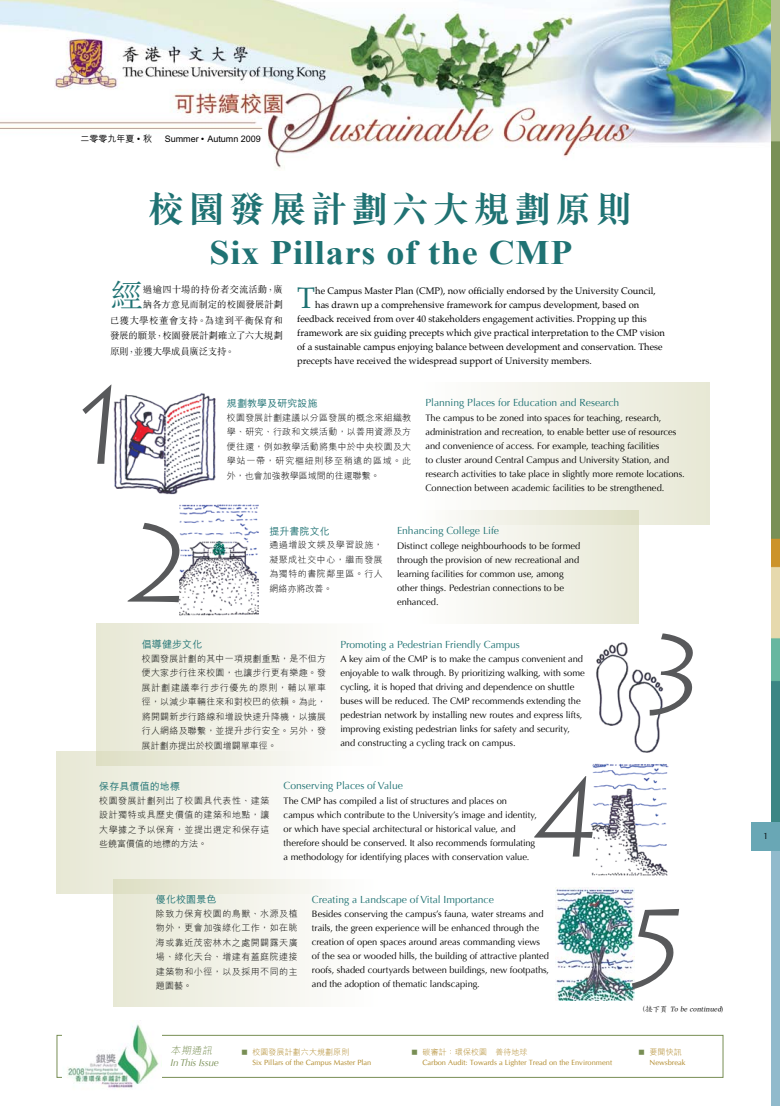
<style>
.page{position:relative;width:780px;height:1106px;background:#fff}
.page>*{position:absolute;margin:0;border:0;box-sizing:border-box;transform-origin:0 0}
.t1{font:300 110px/137.8px "Lithos Pro";color:#58595b;text-align:center}
.t2{font:700 37px "M Sung HK";letter-spacing:.1em;color:#1f7273}
.t3{font:700 34.2px "Times New Roman";letter-spacing:.025em;color:#1f7273;scale:1.05 1}
.t4{font:300 32.9px "M Sung HK";color:#1f7273}
.t5{font:29.4px "Palatino";color:#1f7273}
.t6{font:10.3px "Optima";color:#1f7273}
.t7{font:500 10px "M Hei HK";letter-spacing:.01em;color:#1f7273}
.t8{font:italic 10px "Optima";letter-spacing:-.025em;color:#788e54}
.t9{font:italic 300 10px "M Hei HK";color:#788e54}
.t10{font:300 9.5px "M Sung HK";letter-spacing:-.005em;color:#000}
.t11{font:300 9.5px "M Sung HK";letter-spacing:.035em;color:#000}
.t12{font:300 9.5px "M Sung HK";letter-spacing:-.035em;color:#000}
.t13{font:9.3px/14px "Optima";letter-spacing:-.005em;color:#000}
.t14{font:9.3px "Palatino";color:#000}
.t15{font:300 9px/14.5px "M Hei HK";letter-spacing:.055em;color:#000;text-align:justify}
.t16{font:500 9px "M Hei HK";color:#000}
.t17{font:9px "Optima";color:#000;scale:.95 1}
.t18{font:300 8px "M Hei HK";letter-spacing:.01em;color:#b08828}
.t19{font:italic 500 8px "M Kai HK";color:#000}
.t20{font:7.5px "CG Omega";color:#b08828}
.t21{font:300 3px "M Hei HK";color:#000}
.s1{font-weight:500;font-size:9px}
.s2{font-style:normal}
.s3{font-size:7px;color:#788e54}
</style>
<div class="page">
<img style="left:0;top:0;width:771px;height:169px">
<img style="left:771px;top:0;width:9px;height:1106px">
<div style="left:751px;top:822px;width:29px;height:28px;background:#69a7b5"></div>
<div style="left:96px;top:624px;width:485px;height:141px;background:linear-gradient(to right,#ebebdc,#fff)"></div>
<div style="left:227px;top:383px;width:482px;height:141px;background:linear-gradient(to right,#fff,#ebecdc)"></div>
<div style="left:269px;top:510px;width:369px;height:114px;background:linear-gradient(to right,#fff,#eaebdb)"></div>
<div style="left:57px;top:751px;width:482px;height:142px;background:linear-gradient(to right,#eaebda,#fff)"></div>
<div style="left:113px;top:879px;width:440px;height:127px;background:linear-gradient(to right,#eaebda,#fff)"></div>
<img style="left:113px;top:393px;width:103px;height:102px">
<img style="left:179px;top:502px;width:79px;height:114px">
<img style="left:596px;top:642px;width:68px;height:111px">
<div style="left:57px;top:1035px;width:666px;height:42px;border:1px solid #788e54"></div>
<img style="left:62px;top:1024px;width:100px;height:65px">
<img style="left:590px;top:763px;width:79px;height:113px">
<img style="left:556px;top:887px;width:78px;height:113px">
<p class="t16" style="left:81px;top:132px;width:55px">二零零九年夏</p>
<p class="t21" style="left:137px;top:137px;width:17px">● <span class="s1">秋</span></p>
<p class="t16" style="left:165px;top:132px;width:98px">Summer <sup>●</sup> Autumn 2009</p>
<h2 class="t2" style="left:147px;top:184px;width:486px">校園發展計劃六大規劃原則</h2>
<h3 class="t3" style="left:209px;top:228px;width:347px">Six Pillars of the CMP</h3>
<h3 class="t4" style="left:110px;top:273px;width:34px">經</h3>
<p class="t10" style="left:143px;top:283px;width:141px">過逾四十場的持份者交流活動，廣</p>
<h3 class="t5" style="left:297px;top:281px;width:20px">T</h3>
<p class="t14" style="left:315px;top:285px;width:342px">he Campus Master Plan (CMP), now officially endorsed by the University Council,</p>
<p class="t10" style="left:143px;top:298px;width:141px">納各方意見而制定的校園發展計劃</p>
<p class="t11" style="left:110px;top:314px;width:174px">已獲大學校董會支持。為達到平衡保育和</p>
<p class="t10" style="left:110px;top:329px;width:174px">發展的願景，校園發展計劃確立了六大規劃</p>
<p class="t12" style="left:110px;top:345px;width:126px">原則，並獲大學成員廣泛支持。</p>
<p class="t14" style="left:315px;top:299px;width:325px">has drawn up a comprehensive framework for campus development, based on</p>
<p class="t14" style="left:297px;top:313px;width:351px">feedback received from over 40 stakeholders engagement activities. Propping up this</p>
<p class="t14" style="left:297px;top:327px;width:369px">framework are six guiding precepts which give practical interpretation to the CMP vision</p>
<p class="t14" style="left:297px;top:341px;width:367px">of a sustainable campus enjoying balance between development and conservation. These</p>
<p class="t14" style="left:297px;top:355px;width:296px">precepts have received the widespread support of University members.</p>
<p class="t7" style="left:227px;top:396px;width:92px">規劃教學及研究設施</p>
<p class="t15" style="left:227px;top:410px;width:186px">校園發展計劃建議以分區發展的概念來組織教學、研究、行政和文娛活動，以善用資源及方便往還，例如教學活動將集中於中央校園及大學站一帶，研究樞紐則移至稍遠的區域。此外，也會加強教學區域間的往還聯繫。</p>
<h1 class="t1" style="left:57px;top:358px;width:152px">1<br>2</h1>
<p class="t6" style="left:425px;top:397px;width:195px">Planning Places for Education and Research</p>
<p class="t13" style="left:425px;top:411px;width:261px">The campus to be zoned into spaces for teaching, research, administration and recreation, to enable better use of resources and convenience of access. For example, teaching facilities<br>to cluster around Central Campus and University Station, and research activities to take place in slightly more remote locations.<br>Connection between academic facilities to be strengthened.</p>
<p class="t6" style="left:397px;top:524px;width:103px">Enhancing College Life</p>
<p class="t13" style="left:397px;top:538px;width:185px">Distinct college neighbourhoods to be formed through the provision of new recreational and learning facilities for common use, among other things. Pedestrian connections to be enhanced.</p>
<p class="t7" style="left:269px;top:524px;width:62px">提升書院文化</p>
<p class="t15" style="left:269px;top:537px;width:115px">通過增設文娛及學習設施，凝聚成社交中心，繼而發展為獨特的書院鄰里區。行人網絡亦將改善。</p>
<p class="t7" style="left:142px;top:637px;width:62px">倡導健步文化</p>
<p class="t15" style="left:142px;top:651px;width:186px">校園發展計劃的其中一項規劃重點，是不但方便大家步行往來校園，也讓步行更有樂趣。發展計劃建議奉行步行優先的原則，輔以單車徑，以減少車輛往來和對校巴的依賴。為此，將開闢新步行路線和增設快速升降機，以擴展行人網絡及聯繫，並提升步行安全。另外，發展計劃亦提出於校園增闢單車徑。</p>
<p class="t6" style="left:340px;top:638px;width:181px">Promoting a Pedestrian Friendly Campus</p>
<p class="t13" style="left:340px;top:652px;width:246px">A key aim of the CMP is to make the campus convenient and enjoyable to walk through. By prioritizing walking, with some cycling, it is hoped that driving and dependence on shuttle buses will be reduced. The CMP recommends extending the pedestrian network by installing new routes and express lifts, improving existing pedestrian links for safety and security, and constructing a cycling track on campus.</p>
<p class="t7" style="left:99px;top:779px;width:82px">保存具價值的地標</p>
<p class="t15" style="left:99px;top:792px;width:172px">校園發展計劃列出了校園具代表性、建築設計獨特或具歷史價值的建築和地點，讓大學據之予以保育，並提出選定和保存這些饒富價值的地標的方法。</p>
<h1 class="t1" style="left:524px;top:750px;width:91px">4</h1>
<p class="t6" style="left:283px;top:780px;width:121px">Conserving Places of Value</p>
<p class="t13" style="left:283px;top:794px;width:255px">The CMP has compiled a list of structures and places on campus which contribute to the University’s image and identity, or which have special architectural or historical value, and therefore should be conserved. It also recommends formulating a methodology for identifying places with conservation value.</p>
<h1 class="t1" style="left:632px;top:607px;width:91px">3</h1>
<p class="t7" style="left:156px;top:892px;width:62px">優化校園景色</p>
<p class="t15" style="left:156px;top:906px;width:143px">除致力保育校園的鳥獸、水源及植物外，更會加強綠化工作，如在眺海或靠近茂密林木之處開闢露天廣場、綠化天台、增建有蓋庭院連接建築物和小徑，以及採用不同的主題園藝。</p>
<p class="t6" style="left:312px;top:893px;width:183px">Creating a Landscape of Vital Importance</p>
<p class="t13" style="left:312px;top:907px;width:239px">Besides conserving the campus’s fauna, water streams and trails, the green experience will be enhanced through the creation of open spaces around areas commanding views of the sea or wooded hills, the building of attractive planted roofs, shaded courtyards between buildings, new footpaths, and the adoption of thematic landscaping.</p>
<h1 class="t1" style="left:612px;top:881px;width:91px">5</h1>
<p class="t19" style="left:637px;top:1003px;width:87px"><span class="s2">（接下頁</span> To be continued<span class="s2">)</span></p>
<p class="t9" style="left:170px;top:1043px;width:45px">本期通訊</p>
<p class="t8" style="left:170px;top:1056px;width:50px">In This Issue</p>
<p class="t18" style="left:241px;top:1046px;width:110px"><span class="s3">■</span> 校園發展計劃六大規劃原則</p>
<p class="t20" style="left:252px;top:1058px;width:120px">Six Pillars of the Campus Master Plan</p>
<p class="t18" style="left:411px;top:1046px;width:118px"><span class="s3">■</span> 碳審計：環保校園　善待地球</p>
<p class="t20" style="left:422px;top:1058px;width:191px">Carbon Audit: Towards a Lighter Tread on the Environment</p>
<p class="t18" style="left:638px;top:1046px;width:45px"><span class="s3">■</span> 要聞快訊</p>
<p class="t20" style="left:649px;top:1058px;width:37px">Newsbreak</p>
<p class="t17" style="left:763px;top:831px;width:7px">1</p>
</div>
